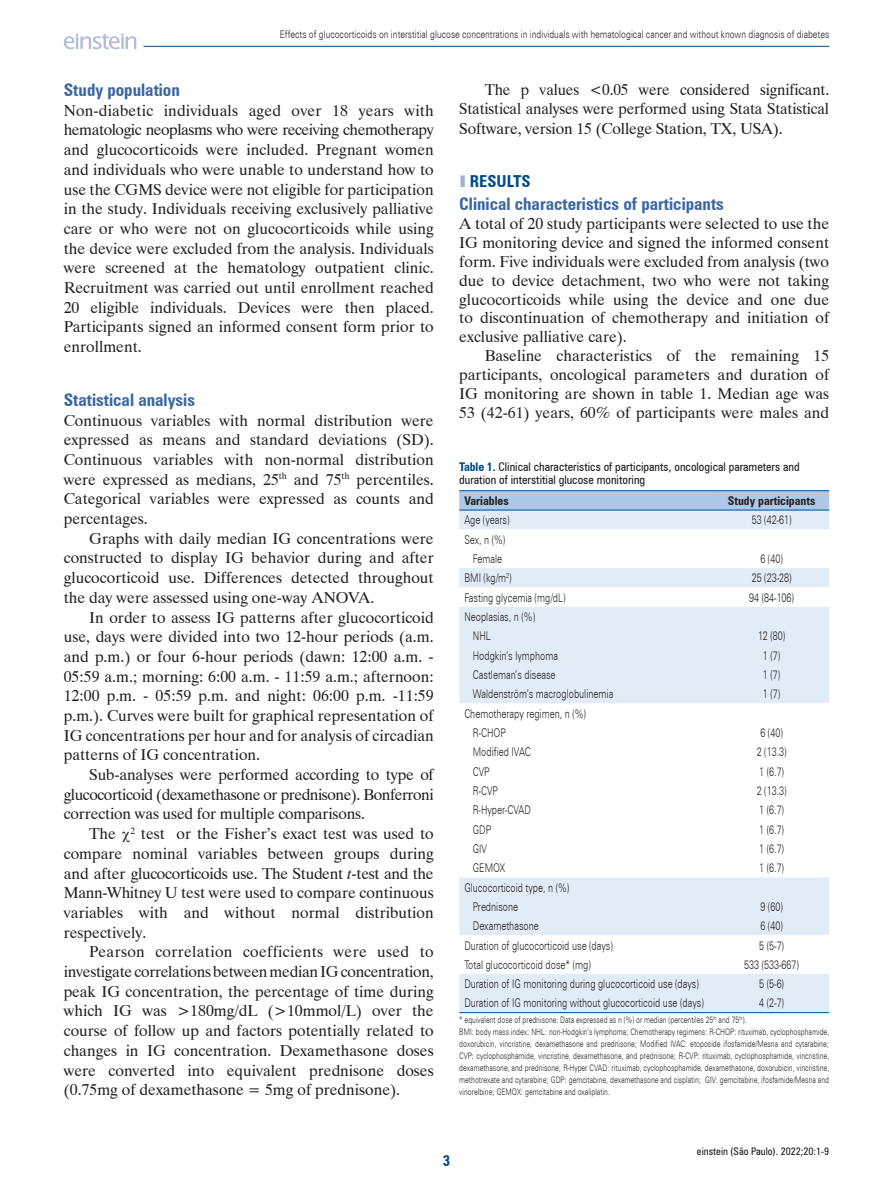
<style>
.page{position:relative;width:893px;height:1191px;background:#fff}
.page>*{position:absolute;margin:0;border:0;box-sizing:border-box;transform-origin:0 0}
.t1{font:700 condensed 17.25px "Zurich BT";color:#3b67a0}
.t2{font:700 condensed 16.5px "Zurich BT";color:#004a8b}
.t3{font:15.75px/19.6px "Dutch 801 BT";color:#231f20;text-align:justify}
.t4{font:700 condensed 15px "Zurich BT";color:#004a8b}
.t5{font:300 12px/19.4px "Zurich BT";color:#231f20;scale:.75 1}
.t6{font:condensed 12px/13.5px "Zurich BT";color:#231f20}
.t7{font:700 condensed 12px "Zurich BT";color:#231f20}
.t8{font:300 10.5px "Zurich BT";color:#231f20;scale:.8 1}
.t9{font:condensed 10.5px "Zurich BT";color:#231f20}
.t10{font:300 9px/12px "Zurich BT";color:#231f20;scale:.75 1}
.s1{font-style:italic}
.s2{color:#a2b0d2}
.s3{font-weight:700;color:#004a8b}
</style>
<div class="page">
<svg style="left:64px;top:34px;width:72px;height:15px"></svg>
<hr style="left:143px;top:46px;width:686px;height:1px;background:#004a8b">
<svg style="left:459px;top:491px;width:370px;height:19px;background:#a5c4e5"></svg>
<div style="left:459px;top:511px;width:370px;height:501px;background:#e1ecf7"></div>
<svg style="left:459px;top:529px;width:370px;height:445px"></svg>
<hr style="left:459px;top:1012px;width:255px;height:1px;background:#004a8b">
<hr style="left:714px;top:1012px;width:115px;height:1px;background:#004a8b">
<hr style="left:459px;top:490px;width:255px;height:1px;background:#004a8b">
<hr style="left:714px;top:490px;width:115px;height:1px;background:#004a8b">
<hr style="left:459px;top:510px;width:255px;height:1px;background:#004a8b">
<hr style="left:714px;top:510px;width:115px;height:1px;background:#004a8b">
<p class="t8" style="left:280px;top:28px;width:688px">Effects of glucocorticoids on interstitial glucose concentrations in individuals with hematological cancer and without known diagnosis of diabetes</p>
<p class="t1" style="left:64px;top:79px;width:118px">Study population</p>
<p class="t3" style="left:64px;top:100px;width:371px">Non-diabetic individuals aged over 18 years with hematologic neoplasms who were receiving chemotherapy and glucocorticoids were included. Pregnant women and individuals who were unable to understand how to use the CGMS device were not eligible for participation in the study. Individuals receiving exclusively palliative care or who were not on glucocorticoids while using the device were excluded from the analysis. Individuals were screened at the hematology outpatient clinic.<br>Recruitment was carried out until enrollment reached 20 eligible individuals. Devices were then placed.<br>Participants signed an informed consent form prior to enrollment.</p>
<p class="t1" style="left:64px;top:389px;width:133px">Statistical analysis</p>
<p class="t3" style="left:64px;top:410px;width:371px">Continuous variables with normal distribution were expressed as means and standard deviations (SD).<br>Continuous variables with non-normal distribution were expressed as medians, 25<sup>th</sup> and 75<sup>th</sup> percentiles.<br>Categorical variables were expressed as counts and percentages.</p>
<p class="t3" style="left:64px;top:528px;width:371px;text-indent:26px">Graphs with daily median IG concentrations were constructed to display IG behavior during and after glucocorticoid use. Differences detected throughout the day were assessed using one-way ANOVA.</p>
<p class="t3" style="left:64px;top:607px;width:371px;text-indent:26px">In order to assess IG patterns after glucocorticoid use, days were divided into two 12-hour periods (a.m. and p.m.) or four 6-hour periods (dawn: 12:00 a.m. - 05:59 a.m.; morning: 6:00 a.m. - 11:59 a.m.; afternoon:<br>12:00 p.m. - 05:59 p.m. and night: 06:00 p.m. -11:59 p.m.). Curves were built for graphical representation of IG concentrations per hour and for analysis of circadian patterns of IG concentration.</p>
<p class="t3" style="left:64px;top:764px;width:371px;text-indent:26px">Sub-analyses were performed according to type of glucocorticoid (dexamethasone or prednisone). Bonferroni correction was used for multiple comparisons.</p>
<p class="t3" style="left:64px;top:824px;width:371px;text-indent:26px">The <sup>2</sup> test or the Fisher’s exact test was used to compare nominal variables between groups during and after glucocorticoids use. The Student <span class="s1">t</span>-test and the Mann-Whitney U test were used to compare continuous variables with and without normal distribution respectively.</p>
<p class="t3" style="left:64px;top:942px;width:371px;text-indent:26px">Pearson correlation coefficients were used to investigate correlations between median IG concentration, peak IG concentration, the percentage of time during which IG was &gt;180mg/dL (&gt;10mmol/L) over the course of follow up and factors potentially related to changes in IG concentration. Dexamethasone doses were converted into equivalent prednisone doses (0.75mg of dexamethasone = 5mg of prednisone).</p>
<p class="t3" style="left:459px;top:80px;width:371px;text-indent:26px">The p values &lt;0.05 were considered significant.<br>Statistical analyses were performed using Stata Statistical Software, version 15 (College Station, TX, USA).</p>
<p class="t2" style="left:459px;top:171px;width:73px"><span class="s2">❚</span> RESULTS</p>
<p class="t1" style="left:459px;top:193px;width:266px">Clinical characteristics of participants</p>
<p class="t3" style="left:459px;top:214px;width:371px;line-height:18.9px">A total of 20 study participants were selected to use the IG monitoring device and signed the informed consent form. Five individuals were excluded from analysis (two due to device detachment, two who were not taking glucocorticoids while using the device and one due to discontinuation of chemotherapy and initiation of exclusive palliative care).</p>
<p class="t3" style="left:459px;top:346px;width:371px;line-height:18.9px;text-indent:26px">Baseline characteristics of the remaining 15 participants, oncological parameters and duration of IG monitoring are shown in table 1. Median age was 53 (42-61) years, 60% of participants were males and</p>
<p class="t6" style="left:459px;top:460px;width:342px"><span class="s3">Table 1.</span> Clinical characteristics of participants, oncological parameters and duration of interstitial glucose monitoring</p>
<p class="t7" style="left:464px;top:493px;width:46px">Variables</p>
<p class="t7" style="left:728px;top:493px;width:89px">Study participants</p>
<p class="t5" style="left:464px;top:510px;width:62px">Age (years)</p>
<p class="t5" style="left:752px;top:510px;width:55px">53 (42-61)</p>
<p class="t5" style="left:464px;top:529px;width:56px;text-align:center">Sex, n (%)<br>Female</p>
<p class="t5" style="left:760px;top:549px;width:31px">6 (40)</p>
<p class="t5" style="left:464px;top:568px;width:65px">BMI (kg/m<sup>2</sup>)</p>
<p class="t5" style="left:752px;top:568px;width:55px">25 (23-28)</p>
<p class="t5" style="left:464px;top:587px;width:136px">Fasting glycemia (mg/dL)</p>
<p class="t5" style="left:749px;top:587px;width:61px">94 (84-106)</p>
<p class="t5" style="left:473px;top:607px;width:85px;text-indent:-9px">Neoplasias, n (%)<br>NHL</p>
<p class="t5" style="left:758px;top:626px;width:38px">12 (80)</p>
<p class="t5" style="left:473px;top:645px;width:115px">Hodgkin’s lymphoma</p>
<p class="t5" style="left:763px;top:645px;width:25px">1 (7)</p>
<p class="t5" style="left:473px;top:665px;width:112px">Castleman’s disease</p>
<p class="t5" style="left:763px;top:665px;width:25px">1 (7)</p>
<p class="t5" style="left:473px;top:684px;width:189px">Waldenström’s macroglobulinemia</p>
<p class="t5" style="left:763px;top:684px;width:25px">1 (7)</p>
<p class="t5" style="left:473px;top:703px;width:152px;text-indent:-9px">Chemotherapy regimen, n (%)<br>R-CHOP</p>
<p class="t5" style="left:760px;top:723px;width:31px">6 (40)</p>
<p class="t5" style="left:473px;top:742px;width:79px">Modified IVAC</p>
<p class="t5" style="left:757px;top:742px;width:41px">2 (13.3)</p>
<p class="t5" style="left:473px;top:761px;width:24px">CVP</p>
<p class="t5" style="left:759px;top:761px;width:35px">1 (6.7)</p>
<p class="t5" style="left:473px;top:781px;width:35px">R-CVP</p>
<p class="t5" style="left:757px;top:781px;width:41px">2 (13.3)</p>
<p class="t5" style="left:473px;top:800px;width:79px">R-Hyper-CVAD</p>
<p class="t5" style="left:759px;top:800px;width:35px">1 (6.7)</p>
<p class="t5" style="left:473px;top:819px;width:26px">GDP</p>
<p class="t5" style="left:759px;top:819px;width:35px">1 (6.7)</p>
<p class="t5" style="left:473px;top:839px;width:21px">GIV</p>
<p class="t5" style="left:759px;top:839px;width:35px">1 (6.7)</p>
<p class="t5" style="left:473px;top:858px;width:45px">GEMOX</p>
<p class="t5" style="left:759px;top:858px;width:35px">1 (6.7)</p>
<p class="t5" style="left:473px;top:877px;width:130px;text-indent:-9px">Glucocorticoid type, n (%)<br>Prednisone</p>
<p class="t5" style="left:760px;top:896px;width:31px">9 (60)</p>
<p class="t5" style="left:473px;top:916px;width:89px">Dexamethasone</p>
<p class="t5" style="left:760px;top:916px;width:31px">6 (40)</p>
<p class="t5" style="left:464px;top:935px;width:200px">Duration of glucocorticoid use (days)</p>
<p class="t5" style="left:759px;top:935px;width:35px">5 (5-7)</p>
<p class="t5" style="left:464px;top:954px;width:170px">Total glucocorticoid dose* (mg)</p>
<p class="t5" style="left:744px;top:954px;width:74px">533 (533-667)</p>
<p class="t5" style="left:464px;top:974px;width:314px">Duration of IG monitoring during glucocorticoid use (days)</p>
<p class="t5" style="left:759px;top:974px;width:35px">5 (5-6)</p>
<p class="t5" style="left:464px;top:993px;width:321px">Duration of IG monitoring without glucocorticoid use (days)</p>
<p class="t5" style="left:759px;top:993px;width:35px">4 (2-7)</p>
<p class="t10" style="left:459px;top:1014px;width:495px">* equivalent dose of prednisone. Data expressed as n (%) or median (percentiles 25<sup>th</sup> and 75<sup>th</sup>).<br>BMI: body mass index; NHL: non-Hodgkin’s lymphoma; Chemotherapy regimens: R-CHOP: rituximab, cyclophosphamide, doxorubicin, vincristine, dexamethasone and prednisone; Modified IVAC: etoposide ifosfamide/Mesna and cytarabine; CVP: cyclophosphamide, vincristine, dexamethasone, and prednisone; R-CVP: rituximab, cyclophosphamide, vincristine, dexamethasone, and prednisone; R-Hyper CVAD: rituximab, cyclophosphamide, dexamethasone, doxorubicin, vincristine, methotrexate and cytarabine; GDP: gemcitabine, dexamethasone and cisplatin; GIV: gemcitabine, ifosfamide/Mesna and vinorelbine; GEMOX: gemcitabine and oxaliplatin.</p>
<p class="t4" style="left:443px;top:1151px;width:9px">3</p>
<p class="t9" style="left:697px;top:1144px;width:134px">einstein (São Paulo). 2022;20:1-9</p>
</div>
